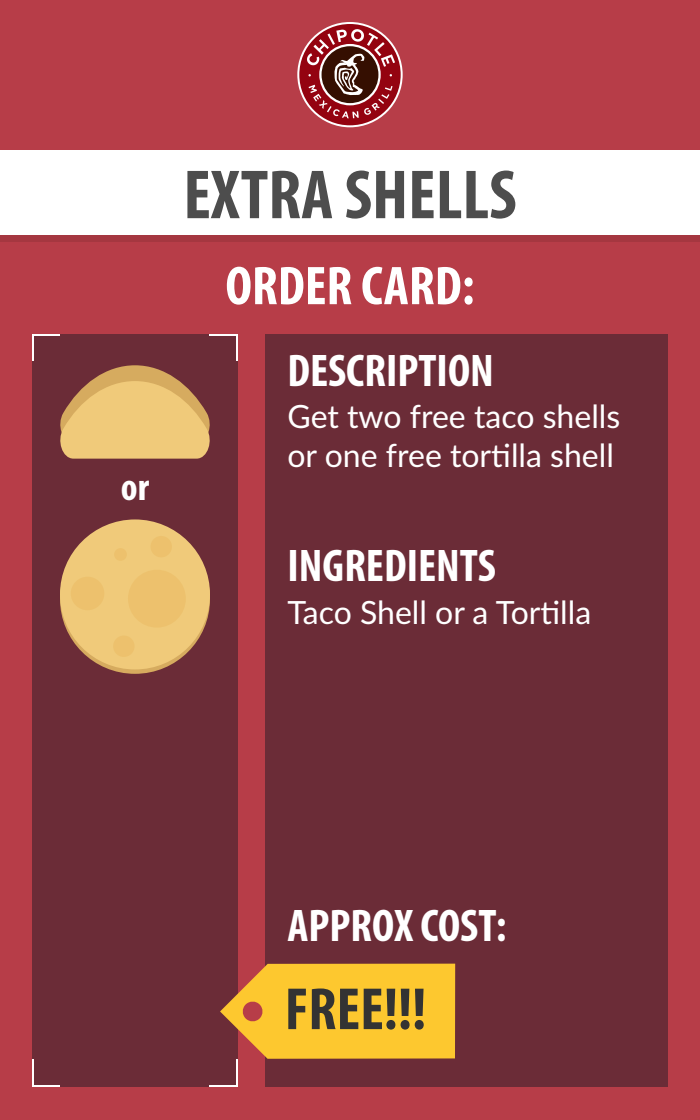
<style>
.page{position:relative;width:700px;height:1120px;background:#b73d48}
.page>*{position:absolute;margin:0;border:0;box-sizing:border-box;transform-origin:0 0}
.t1{font:700 condensed 70.1px "Myriad Pro";color:#4d4d4d}
.t2{font:700 condensed 60px "Myriad Pro";color:#333}
.t3{font:700 condensed 55px "Myriad Pro";color:#fff}
.t4{font:700 condensed 46px "Myriad Pro";color:#fff}
.t5{font:700 condensed 39px "Myriad Pro";color:#fff}
.t6{font:32px/38.4px "Lato";color:#fff}
</style>
<div class="page">
<div style="left:0;top:226px;width:700px;height:16px;background:#a53740"></div>
<div style="left:0;top:151px;width:700px;height:84px;background:#fff"></div>
<div style="left:32px;top:334px;width:206px;height:753px;background:#6b2c37"></div>
<svg style="left:32px;top:1059px;width:28px;height:28px"></svg>
<div style="left:265px;top:334px;width:403px;height:753px;background:#6b2c37"></div>
<svg style="left:209px;top:964px;width:246px;height:123px"></svg>
<svg style="left:297px;top:22px;width:106px;height:105px"></svg>
<svg style="left:32px;top:334px;width:206px;height:125px"></svg>
<svg style="left:60px;top:524px;width:150px;height:150px"></svg>
<div style="left:60px;top:519px;width:150px;height:150px;background:#f0ca7a;border-radius:50%"></div>
<div style="left:114px;top:548px;width:13px;height:13px;background:#edc16d;border-radius:50%"></div>
<div style="left:71px;top:577px;width:33px;height:33px;background:#edc16d;border-radius:50%"></div>
<div style="left:151px;top:536px;width:21px;height:21px;background:#edc16d;border-radius:50%"></div>
<div style="left:113px;top:636px;width:22px;height:21px;background:#edc16d;border-radius:50%"></div>
<div style="left:128px;top:570px;width:58px;height:58px;background:#edc16d;border-radius:50%"></div>
<p class="t5" style="left:121px;top:462px;width:30px">or</p>
<h1 class="t1" style="left:183px;top:151px;width:335px">EXTRA SHELLS</h1>
<h3 class="t3" style="left:225px;top:251px;width:251px">ORDER CARD:</h3>
<h3 class="t4" style="left:287px;top:342px;width:208px">DESCRIPTION</h3>
<p class="t6" style="left:287px;top:396px;width:334px">Get two free taco shells or one free tortilla shell</p>
<h3 class="t4" style="left:287px;top:537px;width:210px">INGREDIENTS</h3>
<p class="t6" style="left:287px;top:592px;width:305px">Taco Shell or a Tortilla</p>
<h3 class="t4" style="left:287px;top:897px;width:220px">APPROX COST:</h3>
<h2 class="t2" style="left:285px;top:972px;width:143px">FREE!!!</h2>
</div>
